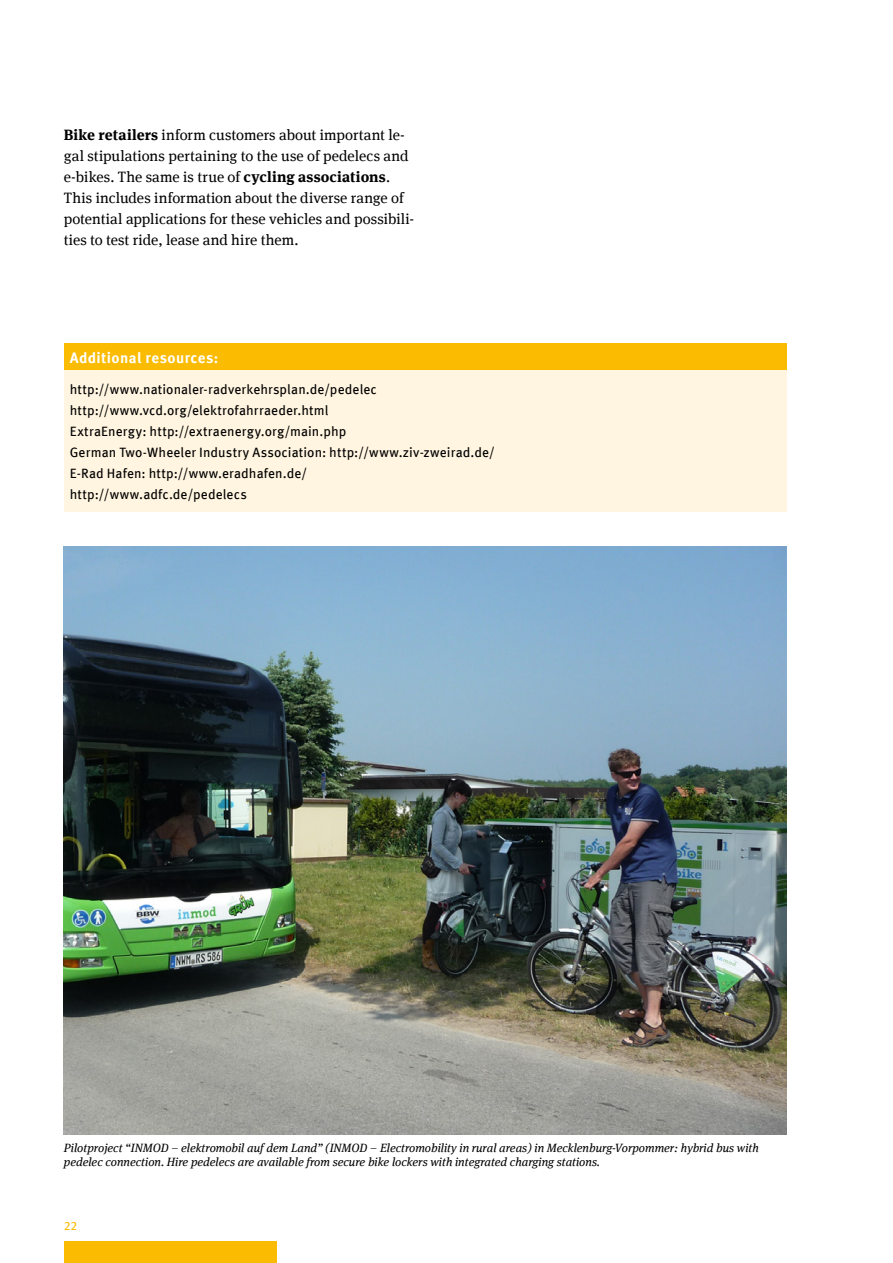
<style>
.page{position:relative;width:893px;height:1263px;background:#fff}
.page>*{position:absolute;margin:0;border:0;box-sizing:border-box;transform-origin:0 0}
.Mengentext{font:15px/21px "Meta Serif Offc";letter-spacing:.005em;color:#000}
.Infokasten{font:700 15px "Meta Offc";letter-spacing:.025em;color:#fff}
.Tabelle{font:13.5px "Meta Offc Norm";letter-spacing:.005em;color:#000}
.t1{font:italic 12px/14.4px "Meta Serif Offc";color:#000}
.t2{font:12px "Meta Offc Norm";color:#fabb00}
.s1{font-weight:700}
</style>
<div class="page">
<div style="left:64px;top:1242px;width:212px;height:21px;background:#fabb00"></div>
<div style="left:64px;top:343px;width:723px;height:28px;background:#fabb00"></div>
<div style="left:64px;top:371px;width:723px;height:141px;background:#fff5e0"></div>
<img style="left:64px;top:546px;width:723px;height:588px">
<hr style="left:892px;top:0;width:1px;height:1263px;background:#fff1d6">
<p class="Mengentext" style="left:64px;top:124px;width:352px"><span class="s1">Bike retailers</span> inform customers about important le&shy;gal stipulations pertaining to the use of pedelecs and e-bikes. The same is true of <span class="s1">cycling associations</span>.<br>This includes information about the diverse range of potential applications for these vehicles and possibili&shy;ties to test ride, lease and hire them.</p>
<p class="Infokasten" style="left:70px;top:348px;width:150px">Additional resources:</p>
<p class="Tabelle" style="left:70px;top:381px;width:309px">http://www.nationaler-radverkehrsplan.de/pedelec</p>
<p class="Tabelle" style="left:70px;top:402px;width:260px">http://www.vcd.org/elektrofahrraeder.html</p>
<p class="Tabelle" style="left:70px;top:423px;width:278px">ExtraEnergy: http://extraenergy.org/main.php</p>
<p class="Tabelle" style="left:70px;top:444px;width:427px">German Two-Wheeler Industry Association: http://www.ziv-zweirad.de/</p>
<p class="Tabelle" style="left:70px;top:465px;width:239px">E-Rad Hafen: http://www.eradhafen.de/</p>
<p class="Tabelle" style="left:70px;top:486px;width:179px">http://www.adfc.de/pedelecs</p>
<p class="t1" style="left:64px;top:1140px;width:696px">Pilotproject “INMOD – elektromobil auf dem Land” (INMOD – Electromobility in rural areas) in Mecklenburg-Vorpommer: hybrid bus with pedelec connection. Hire pedelecs are available from secure bike lockers with integrated charging stations.</p>
<p class="t2" style="left:64px;top:1218px;width:15px">22</p>
</div>
